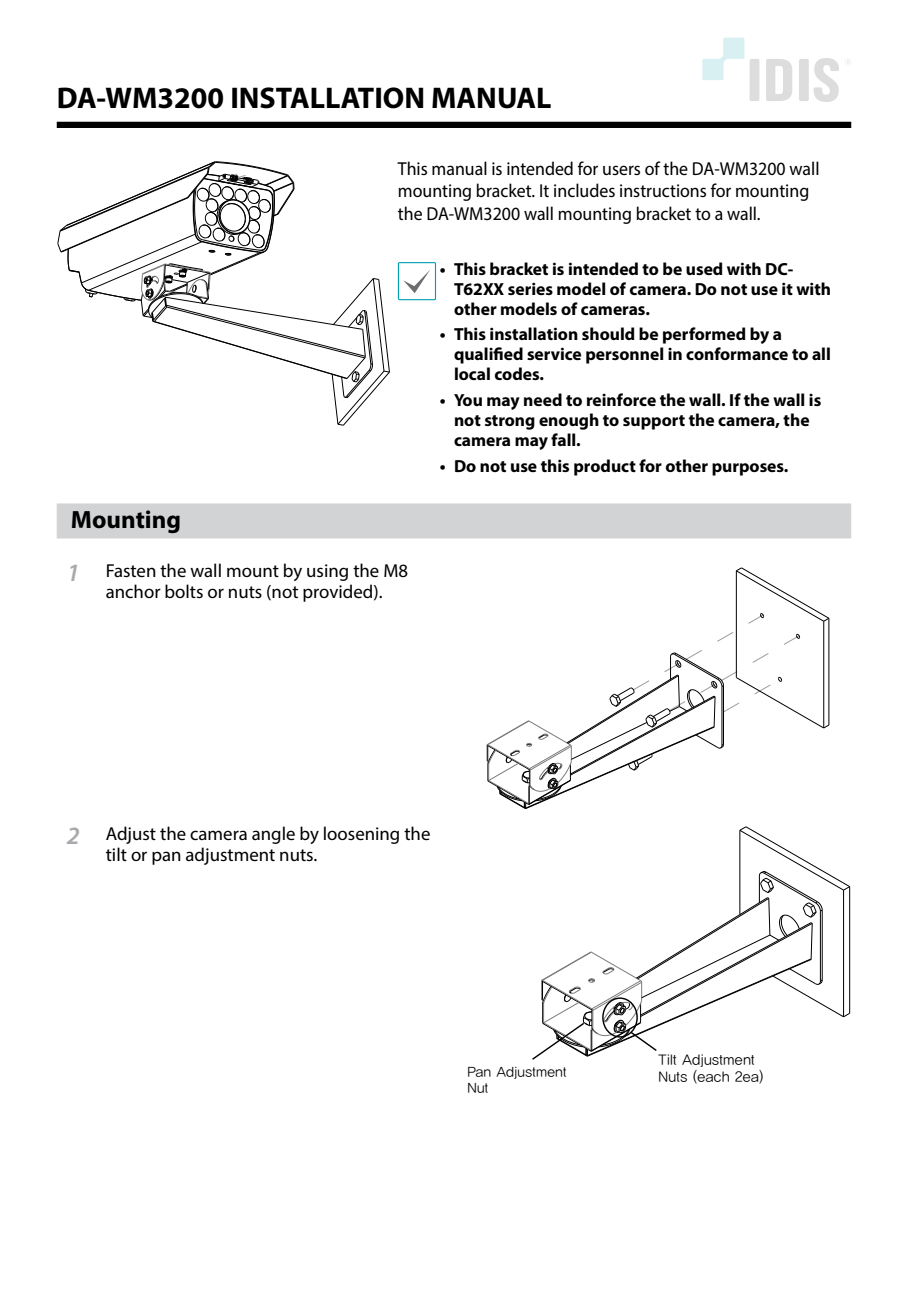
<style>
.page{position:relative;width:908px;height:1290px;background:#fff}
.page>*{position:absolute;margin:0;border:0;box-sizing:border-box;transform-origin:0 0}
.t1{font:700 30px "Myriad Pro";color:#000}
.t2{font:700 25px "Myriad Pro";color:#000}
.t3{font:18.75px/22.5px "Myriad Pro";color:#000;scale:.95 1}
.t4{font:18.75px/21.2px "Myriad Pro";color:#000}
.t5{font:700 17.5px/20px "Myriad Pro";color:#000}
.t6{font:14.25px/17.2px "YDVYGO12";letter-spacing:.025em;color:#000}
.t7{font:14px/16.8px "YDVYGO12";letter-spacing:.025em;color:#000}
.s1{font-weight:600;font-style:italic;font-size:25px;color:#a7a9ac}
</style>
<div class="page">
<svg style="left:702px;top:38px;width:42px;height:42px"></svg>
<svg style="left:813px;top:58px;width:25px;height:44px"></svg>
<svg style="left:766px;top:59px;width:26px;height:42px"></svg>
<div style="left:749px;top:59px;width:10px;height:42px;background:#dedddd;border-radius:2px"></div>
<div style="left:798px;top:59px;width:10px;height:42px;background:#dedddd;border-radius:2px"></div>
<svg style="left:845px;top:59px;width:5px;height:6px"></svg>
<div style="left:57px;top:503px;width:793px;height:35px;background:#d1d3d4"></div>
<svg style="left:57px;top:161px;width:333px;height:265px"></svg>
<div style="left:398px;top:262px;width:38px;height:38px;border:1px solid #00a0af"></div>
<svg style="left:403px;top:270px;width:27px;height:23px"></svg>
<svg style="left:486px;top:567px;width:343px;height:242px"></svg>
<svg style="left:532px;top:826px;width:318px;height:234px"></svg>
<div style="left:57px;top:122px;width:793px;height:6px;background:#000"></div>
<h1 class="t1" style="left:57px;top:78px;width:496px">DA-WM3200 INSTALLATION MANUAL</h1>
<p class="t3" style="left:398px;top:157px;width:445px">This manual is intended for users of the DA-WM3200 wall mounting bracket. It includes instructions for mounting the DA-WM3200 wall mounting bracket to a wall.</p>
<p class="t5" style="left:454px;top:258px;width:378px;text-indent:-14px">• This bracket is intended to be used with DC-<br>T62XX series model of camera. Do not use it with other models of cameras.</p>
<p class="t5" style="left:454px;top:324px;width:378px;text-indent:-14px">• This installation should be performed by a qualified service personnel in conformance to all local codes.</p>
<p class="t5" style="left:454px;top:390px;width:368px;text-indent:-14px">• You may need to reinforce the wall. If the wall is not strong enough to support the camera, the camera may fall.</p>
<p class="t5" style="left:439px;top:455px;width:350px">• Do not use this product for other purposes.</p>
<h2 class="t2" style="left:71px;top:503px;width:112px">Mounting</h2>
<p class="t4" style="left:106px;top:559px;width:303px;text-indent:-39px"><span class="s1">1</span> Fasten the wall mount by using the M8 anchor bolts or nuts (not provided).</p>
<p class="t4" style="left:106px;top:822px;width:326px;text-indent:-39px"><span class="s1">2</span> Adjust the camera angle by loosening the tilt or pan adjustment nuts.</p>
<p class="t7" style="left:467px;top:1062px;width:101px">Pan Adjustment<br>Nut</p>
<p class="t6" style="left:658px;top:1050px;width:106px">Tilt Adjustment<br>Nuts (each 2ea)</p>
</div>
